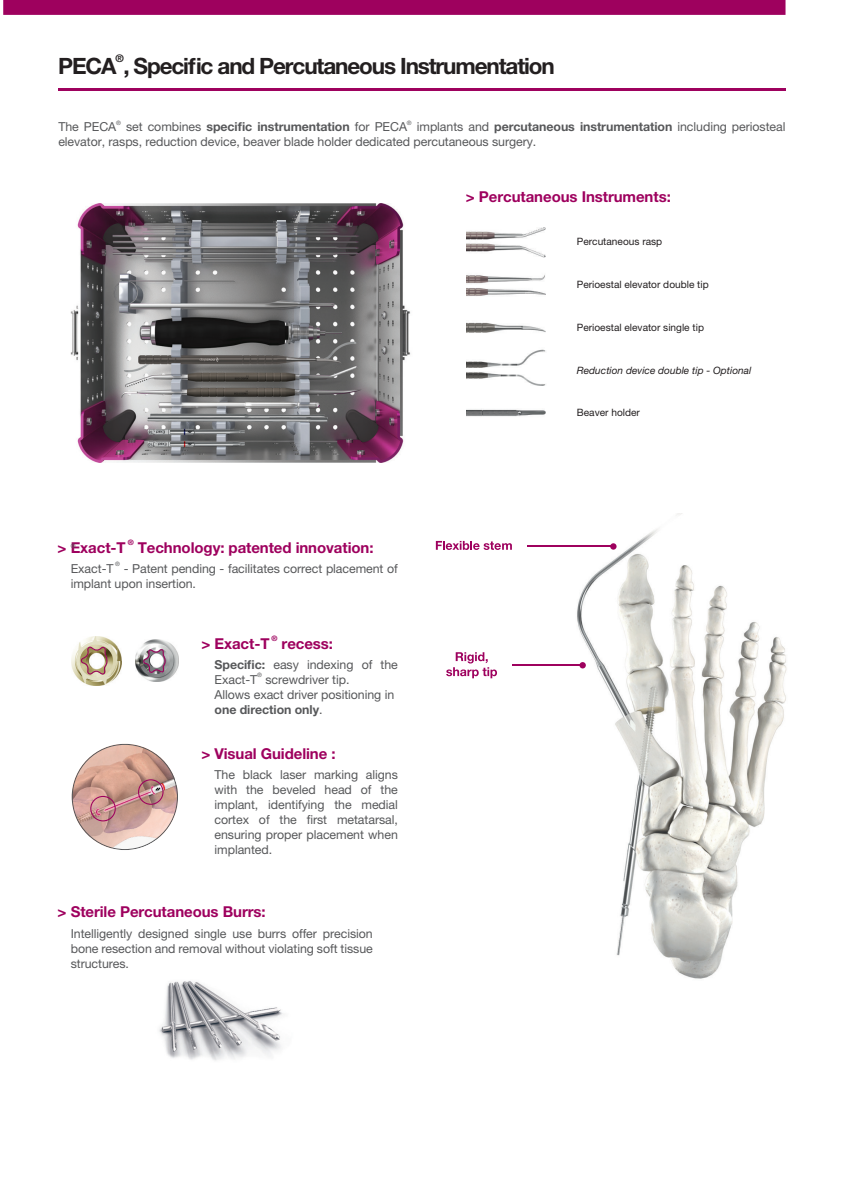
<style>
.page{position:relative;width:842px;height:1191px;background:#fff}
.page>*{position:absolute;margin:0;border:0;box-sizing:border-box;transform-origin:0 0}
.t1{font:700 22.5px "Helvetica Neue LT Pro";letter-spacing:-.05em;color:#231f20}
.t2{font:700 15px "Helvetica Neue LT Pro";letter-spacing:-.005em;color:#9e015e}
.t3{font:12.45px/15px "Helvetica Neue LT Pro";letter-spacing:-.005em;color:#57585a}
.t4{font:700 12.45px "Helvetica Neue LT Pro";letter-spacing:-.005em;color:#57585a}
.t5{font:700 10.5px "Helvetica Neue LT Pro";color:#231f20}
.t6{font:10.2px "Helvetica Neue LT Pro";color:#231f20}
.t7{font:italic 10.2px "Helvetica Neue LT Pro";color:#231f20}
.t8{font:700 7.5px "Helvetica Neue LT Pro";color:#9e015e}
.t9{font:6px "Helvetica Neue LT Pro";color:#57585a}
.s1{font-weight:400}
.s2{font-weight:700}
</style>
<div class="page">
<div style="left:3px;top:0;width:782px;height:15px;background:#9e015e"></div>
<hr style="left:58px;top:88px;width:727px;height:3px;background:#9e015e">
<img style="left:72px;top:636px;width:49px;height:49px">
<img style="left:136px;top:640px;width:42px;height:41px">
<svg style="left:80px;top:644px;width:28px;height:32px"></svg>
<svg style="left:143px;top:647px;width:23px;height:27px"></svg>
<img style="left:70px;top:204px;width:341px;height:258px">
<img style="left:467px;top:228px;width:78px;height:30px">
<img style="left:467px;top:275px;width:79px;height:21px">
<img style="left:467px;top:322px;width:79px;height:11px">
<img style="left:467px;top:349px;width:79px;height:37px">
<img style="left:467px;top:409px;width:78px;height:8px">
<svg style="left:446px;top:652px;width:51px;height:26px"></svg>
<svg style="left:436px;top:541px;width:76px;height:9px"></svg>
<img style="left:565px;top:513px;width:222px;height:466px">
<img style="left:159px;top:981px;width:124px;height:80px">
<hr style="left:527px;top:546px;width:89px;height:1px;background:#9e015e">
<svg style="left:610px;top:543px;width:6px;height:6px"></svg>
<hr style="left:512px;top:664px;width:69px;height:2px;background:#9e015e">
<div style="left:579px;top:662px;width:7px;height:6px;background:#9e015e;border-radius:50%"></div>
<svg style="left:72px;top:744px;width:106px;height:106px"></svg>
<div style="left:90px;top:796px;width:26px;height:25px;border:1px solid #9e015e;border-radius:50%"></div>
<div style="left:138px;top:779px;width:26px;height:26px;border:1px solid #9e015e;border-radius:50%"></div>
<p class="t5" style="left:115px;top:52px;width:10px">®</p>
<h1 class="t1" style="left:58px;top:52px;width:498px">PECA , Specific and Percutaneous Instrumentation</h1>
<p class="t3" style="left:58px;top:119px;width:59px">The PECA</p>
<p class="t9" style="left:116px;top:119px;width:6px">®</p>
<p class="t4" style="left:126px;top:119px;width:282px"><span class="s1">set combines</span> specific instrumentation <span class="s1">for PECA</span></p>
<p class="t9" style="left:407px;top:119px;width:6px">®</p>
<p class="t3" style="left:58px;top:119px;width:729px;text-indent:358px">implants and <span class="s2">percutaneous instrumentation</span> including periosteal elevator, rasps, reduction device, beaver blade holder dedicated percutaneous surgery.</p>
<p class="t8" style="left:128px;top:537px;width:7px">®</p>
<p class="t2" style="left:58px;top:538px;width:70px">&gt; Exact-T</p>
<p class="t2" style="left:138px;top:538px;width:237px">Technology: patented innovation:</p>
<p class="t9" style="left:71px;top:543px;width:6px">®</p>
<p class="t9" style="left:115px;top:560px;width:6px">®</p>
<p class="t3" style="left:71px;top:560px;width:329px;text-indent:53px">- Patent pending - facilitates correct placement of implant upon insertion.</p>
<p class="t3" style="left:71px;top:560px;width:44px">Exact-T</p>
<p class="t8" style="left:271px;top:634px;width:7px">®</p>
<p class="t2" style="left:201px;top:634px;width:70px">&gt; Exact-T</p>
<p class="t2" style="left:282px;top:634px;width:53px">recess:</p>
<p class="t3" style="left:215px;top:656px;width:185px"><span class="s2">Specific:</span> easy indexing of the<br>Exact-T</p>
<p class="t9" style="left:257px;top:671px;width:6px">®</p>
<p class="t3" style="left:215px;top:671px;width:181px;text-indent:51px">screwdriver tip.<br>Allows exact driver positioning in <span class="s2">one direction only</span>.</p>
<p class="t2" style="left:201px;top:744px;width:136px">&gt; Visual Guideline :</p>
<p class="t3" style="left:215px;top:766px;width:185px;text-align:justify">The black laser marking aligns with the beveled head of the implant, identifying the medial cortex of the first metatarsal, ensuring proper placement when implanted.</p>
<p class="t2" style="left:58px;top:902px;width:210px">&gt; Sterile Percutaneous Burrs:</p>
<p class="t3" style="left:71px;top:926px;width:303px;text-align:justify">Intelligently designed single use burrs offer precision bone resection and removal without violating soft tissue structures.</p>
<p class="t2" style="left:466px;top:188px;width:206px">&gt; Percutaneous Instruments:</p>
<p class="t6" style="left:577px;top:235px;width:87px">Percutaneous rasp</p>
<p class="t6" style="left:577px;top:278px;width:133px">Perioestal elevator double tip</p>
<p class="t6" style="left:577px;top:321px;width:129px">Perioestal elevator single tip</p>
<p class="t7" style="left:577px;top:364px;width:176px">Reduction device double tip - Optional</p>
<p class="t6" style="left:577px;top:407px;width:64px">Beaver holder</p>
</div>
